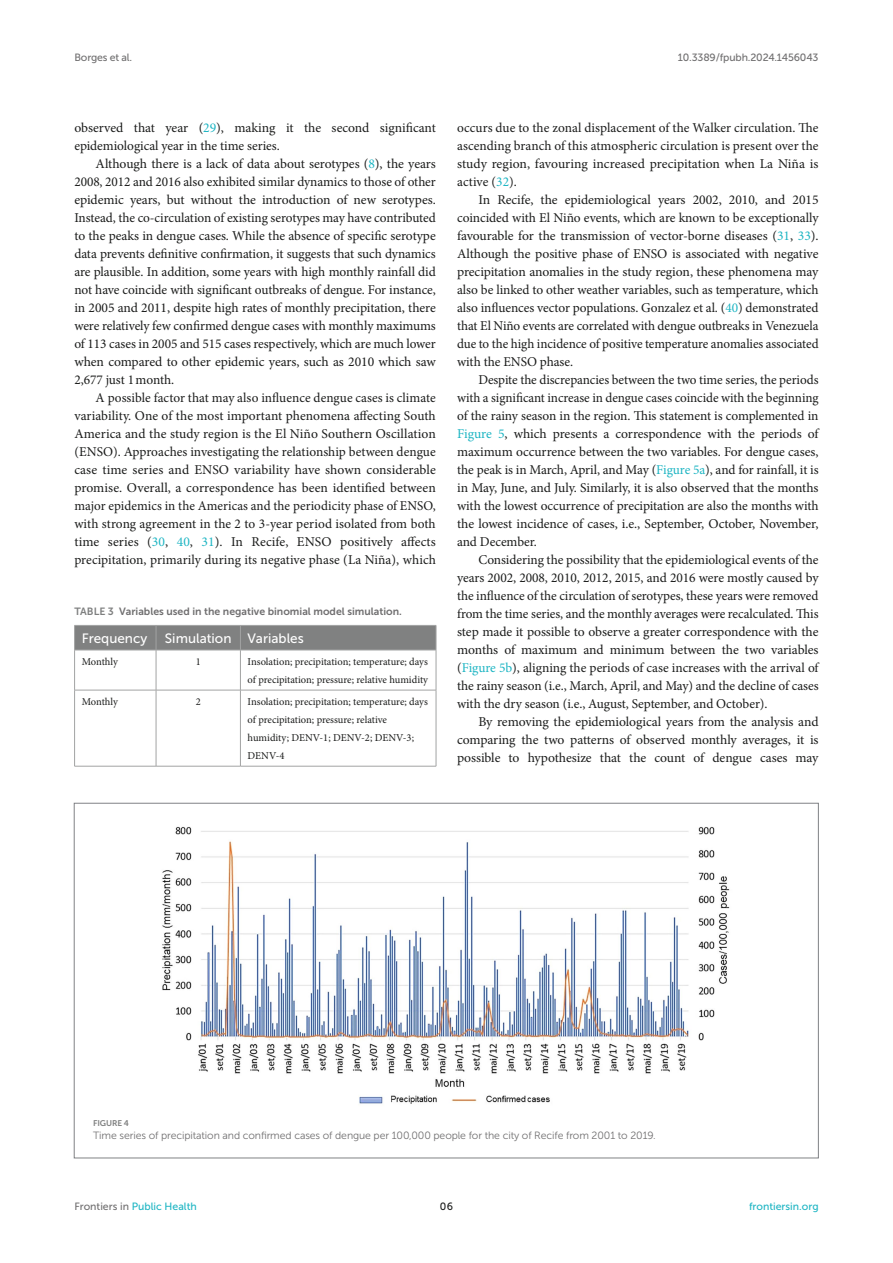
<style>
.page{position:relative;width:893px;height:1263px;background:#fff}
.page>*{position:absolute;margin:0;border:0;box-sizing:border-box;transform-origin:0 0}
.TEXT{font:13.5px/18px "Minion Pro";letter-spacing:-.005em;color:#1b1c1b;text-align:justify}
.TB_CH{font:13.5px "Museo Sans 500";color:#fff}
.TB_TX{font:10.5px/18px "Minion Pro";letter-spacing:-.005em;color:#1b1c1b}
.FIG_LEG{font:10.5px "Museo Sans 300";letter-spacing:-.01em;color:#706f70}
.TT{font:10.5px "Museo Sans 700";color:#706f70}
.t1{font:10.5px "Museo Sans 500";color:#1db5c3}
.t2{font:10.5px "Museo Sans 500";letter-spacing:-.015em;color:#706f70}
.t3{font:10.5px "Museo Sans 500";color:#1b1c1b}
.FIG_HD{font:8.25px "Museo Sans 700";letter-spacing:-.01em;color:#7e7f7f}
.s1{color:#1db5c3}
.s2{color:#7e7f7f}
.s3{color:#706f70}
</style>
<div class="page">
<img style="left:162px;top:826px;width:568px;height:278px">
<hr style="left:156px;top:766px;width:84px;height:1px;background:#a2a3a3">
<hr style="left:240px;top:690px;width:1px;height:76px;background:#a2a3a3">
<hr style="left:436px;top:690px;width:1px;height:76px;background:#a2a3a3">
<hr style="left:240px;top:766px;width:196px;height:1px;background:#a2a3a3">
<hr style="left:74px;top:690px;width:1px;height:76px;background:#a2a3a3">
<hr style="left:156px;top:690px;width:1px;height:76px;background:#a2a3a3">
<hr style="left:74px;top:766px;width:82px;height:1px;background:#a2a3a3">
<hr style="left:156px;top:650px;width:84px;height:1px;background:#a2a3a3">
<hr style="left:240px;top:650px;width:196px;height:1px;background:#a2a3a3">
<svg style="left:74px;top:625px;width:363px;height:25px;background:#828383"></svg>
<hr style="left:74px;top:650px;width:82px;height:1px;background:#a2a3a3">
<hr style="left:156px;top:690px;width:84px;height:1px;background:#a2a3a3">
<hr style="left:240px;top:650px;width:1px;height:40px;background:#a2a3a3">
<hr style="left:436px;top:650px;width:1px;height:40px;background:#a2a3a3">
<hr style="left:240px;top:690px;width:196px;height:1px;background:#a2a3a3">
<hr style="left:74px;top:650px;width:1px;height:40px;background:#a2a3a3">
<hr style="left:156px;top:650px;width:1px;height:40px;background:#a2a3a3">
<hr style="left:74px;top:690px;width:82px;height:1px;background:#a2a3a3">
<p class="t2" style="left:74px;top:51px;width:59px">Borges et al.</p>
<p class="t2" style="left:678px;top:51px;width:142px">10.3389/fpubh.2024.1456043</p>
<p class="TEXT" style="left:74px;top:119px;width:363px">observed that year (<span class="s1">29</span>), making it the second significant epidemiological year in the time series.</p>
<p class="TEXT" style="left:74px;top:155px;width:363px;text-indent:21px">Although there is a lack of data about serotypes (<span class="s1">8</span>), the years 2008, 2012 and 2016 also exhibited similar dynamics to those of other epidemic years, but without the introduction of new serotypes.<br>Instead, the co-circulation of existing serotypes may have contributed to the peaks in dengue cases. While the absence of specific serotype data prevents definitive confirmation, it suggests that such dynamics are plausible. In addition, some years with high monthly rainfall did not have coincide with significant outbreaks of dengue. For instance, in 2005 and 2011, despite high rates of monthly precipitation, there were relatively few confirmed dengue cases with monthly maximums of 113 cases in 2005 and 515 cases respectively, which are much lower when compared to other epidemic years, such as 2010 which saw 2,677 just 1month.</p>
<p class="TEXT" style="left:74px;top:389px;width:363px;text-indent:21px">A possible factor that may also influence dengue cases is climate variability. One of the most important phenomena affecting South America and the study region is the El Niño Southern Oscillation (ENSO). Approaches investigating the relationship between dengue case time series and ENSO variability have shown considerable promise. Overall, a correspondence has been identified between major epidemics in the Americas and the periodicity phase of ENSO, with strong agreement in the 2 to 3-year period isolated from both time series (<span class="s1">30</span>, <span class="s1">40</span>, <span class="s1">31</span>). In Recife, ENSO positively affects precipitation, primarily during its negative phase (La Niña), which</p>
<p class="TT" style="left:74px;top:605px;width:329px"><span class="s2">TABLE 3</span> Variables used in the negative binomial model simulation.</p>
<p class="TB_CH" style="left:82px;top:631px;width:67px">Frequency</p>
<p class="TB_CH" style="left:165px;top:631px;width:68px">Simulation</p>
<p class="TB_CH" style="left:248px;top:631px;width:58px">Variables</p>
<p class="TB_TX" style="left:82px;top:652px;width:38px">Monthly</p>
<p class="TB_TX" style="left:196px;top:652px;width:7px">1</p>
<p class="TB_TX" style="left:248px;top:652px;width:182px">Insolation; precipitation; temperature; days of precipitation; pressure; relative humidity</p>
<p class="TB_TX" style="left:82px;top:693px;width:38px">Monthly</p>
<p class="TB_TX" style="left:196px;top:693px;width:7px">2</p>
<p class="TB_TX" style="left:248px;top:693px;width:182px">Insolation; precipitation; temperature; days of precipitation; pressure; relative humidity; DENV-1; DENV-2; DENV-3;<br>DENV-4</p>
<p class="TEXT" style="left:457px;top:119px;width:363px">occurs due to the zonal displacement of the Walker circulation. The ascending branch of this atmospheric circulation is present over the study region, favouring increased precipitation when La Niña is active (<span class="s1">32</span>).</p>
<p class="TEXT" style="left:457px;top:191px;width:363px;text-indent:21px">In Recife, the epidemiological years 2002, 2010, and 2015 coincided with El Niño events, which are known to be exceptionally favourable for the transmission of vector-borne diseases (<span class="s1">31</span>, <span class="s1">33</span>).<br>Although the positive phase of ENSO is associated with negative precipitation anomalies in the study region, these phenomena may also be linked to other weather variables, such as temperature, which also influences vector populations. Gonzalez et al. (<span class="s1">40</span>) demonstrated that El Niño events are correlated with dengue outbreaks in Venezuela due to the high incidence of positive temperature anomalies associated with the ENSO phase.</p>
<p class="TEXT" style="left:457px;top:371px;width:363px;text-indent:21px">Despite the discrepancies between the two time series, the periods with a significant increase in dengue cases coincide with the beginning of the rainy season in the region. This statement is complemented in <span class="s1">Figure 5</span>, which presents a correspondence with the periods of maximum occurrence between the two variables. For dengue cases, the peak is in March, April, and May (<span class="s1">Figure 5a</span>), and for rainfall, it is in May, June, and July. Similarly, it is also observed that the months with the lowest occurrence of precipitation are also the months with the lowest incidence of cases, i.e., September, October, November, and December.</p>
<p class="TEXT" style="left:457px;top:551px;width:363px;text-indent:21px">Considering the possibility that the epidemiological events of the years 2002, 2008, 2010, 2012, 2015, and 2016 were mostly caused by the influence of the circulation of serotypes, these years were removed from the time series, and the monthly averages were recalculated. This step made it possible to observe a greater correspondence with the months of maximum and minimum between the two variables (<span class="s1">Figure 5b</span>), aligning the periods of case increases with the arrival of the rainy season (i.e., March, April, and May) and the decline of cases with the dry season (i.e., August, September, and October).</p>
<p class="TEXT" style="left:457px;top:713px;width:363px;text-indent:21px">By removing the epidemiological years from the analysis and comparing the two patterns of observed monthly averages, it is possible to hypothesize that the count of dengue cases may</p>
<p class="FIG_HD" style="left:93px;top:1118px;width:37px">FIGURE 4</p>
<p class="FIG_LEG" style="left:93px;top:1130px;width:564px">Time series of precipitation and confirmed cases of dengue per 100,000 people for the city of Recife from 2001 to 2019.</p>
<p class="t1" style="left:74px;top:1200px;width:124px"><span class="s3">Frontiers in</span> Public Health</p>
<p class="t3" style="left:440px;top:1200px;width:15px">06</p>
<p class="t1" style="left:749px;top:1200px;width:71px">frontiersin.org</p>
</div>
